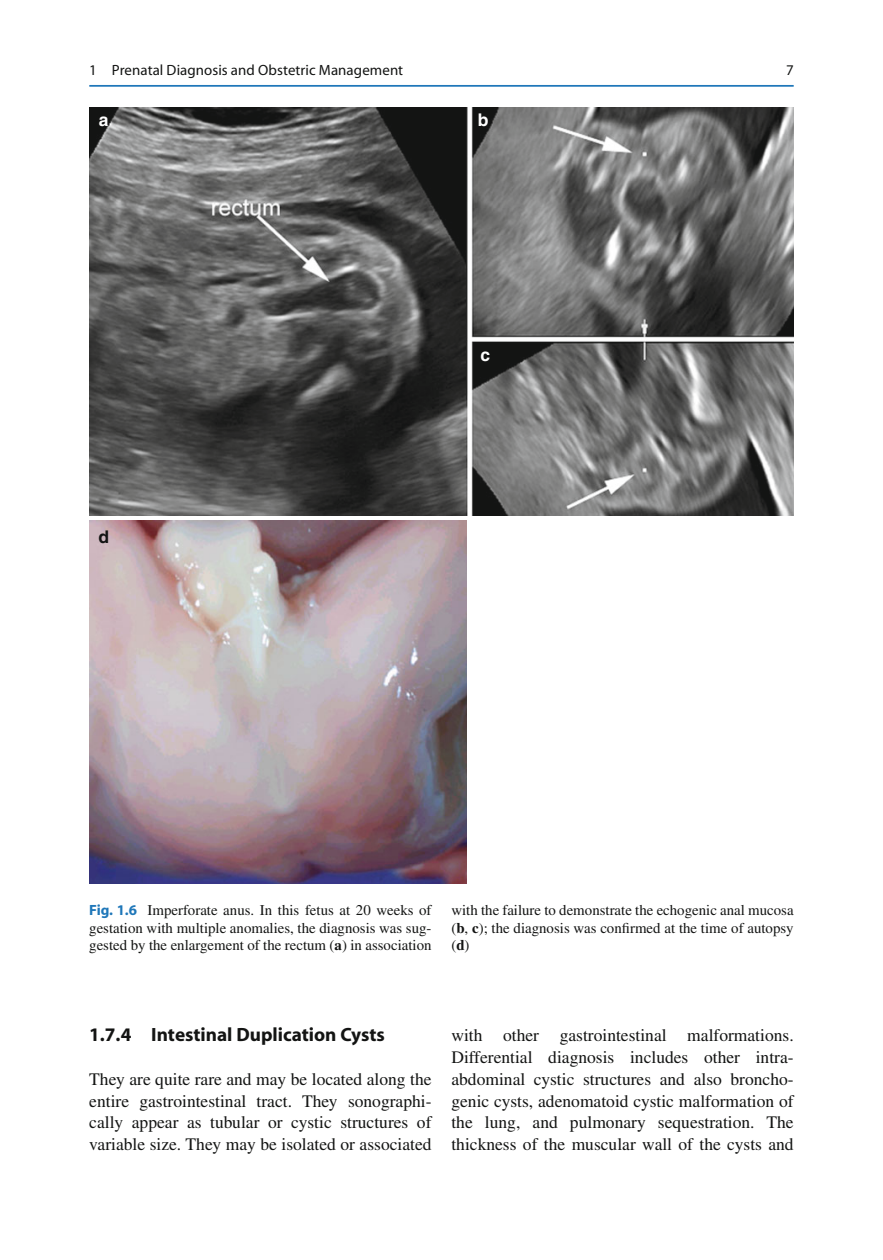
<style>
.page{position:relative;width:883px;height:1260px;background:#fff}
.page>*{position:absolute;margin:0;border:0;box-sizing:border-box;transform-origin:0 0}
.t1{font:700 19.25px "Fysngd Myriad";color:#131413}
.t2{font:17.5px/21.9px "Wnjsmg Times";color:#131413;text-align:justify}
.t3{font:700 17.5px "Lwgmvv Helvetica";color:#fff}
.t4{font:700 17.5px "Lwgmvv Helvetica";color:#131413}
.t5{font:14.88px/17.5px "Wnjsmg Times";color:#131413;text-align:justify}
.t6{font:14.88px "Hqclnt Myriad";letter-spacing:.005em;color:#131413}
.s1{font-family:"Fysngd Myriad";font-weight:700;color:#1f77b9}
.s2{font-family:"Rtnhxm Times";font-weight:700}
</style>
<div class="page">
<img style="left:89px;top:107px;width:705px;height:408px">
<img style="left:89px;top:520px;width:378px;height:364px">
<hr style="left:89px;top:85px;width:705px;height:2px;background:#1f77b9">
<p class="t6" style="left:89px;top:64px;width:315px">1 Prenatal Diagnosis and Obstetric Management</p>
<p class="t3" style="left:99px;top:110px;width:11px">a</p>
<p class="t3" style="left:478px;top:110px;width:12px">b</p>
<p class="t4" style="left:99px;top:527px;width:12px">d</p>
<p class="t3" style="left:481px;top:344px;width:11px">c</p>
<p class="t6" style="left:786px;top:64px;width:9px">7</p>
<p class="t5" style="left:89px;top:903px;width:344px"><span class="s1">Fig. 1.6</span> Imperforate anus. In this fetus at 20 weeks of gestation with multiple anomalies, the diagnosis was sug&shy;gested by the enlargement of the rectum ( <span class="s2">a</span> ) in association</p>
<p class="t5" style="left:451px;top:903px;width:344px">with the failure to demonstrate the echogenic anal mucosa ( <span class="s2">b</span> , <span class="s2">c</span> ); the diagnosis was confirmed at the time of autopsy ( <span class="s2">d</span> )</p>
<p class="t1" style="left:89px;top:1027px;width:297px">1.7.4 Intestinal Duplication Cysts</p>
<p class="t2" style="left:89px;top:1070px;width:344px">They are quite rare and may be located along the entire gastrointestinal tract. They sonographi&shy;cally appear as tubular or cystic structures of variable size. They may be isolated or associated</p>
<p class="t2" style="left:451px;top:1026px;width:344px">with other gastrointestinal malformations.<br>Differential diagnosis includes other intra&shy;abdominal cystic structures and also broncho&shy;genic cysts, adenomatoid cystic malformation of the lung, and pulmonary sequestration. The thickness of the muscular wall of the cysts and</p>
</div>
